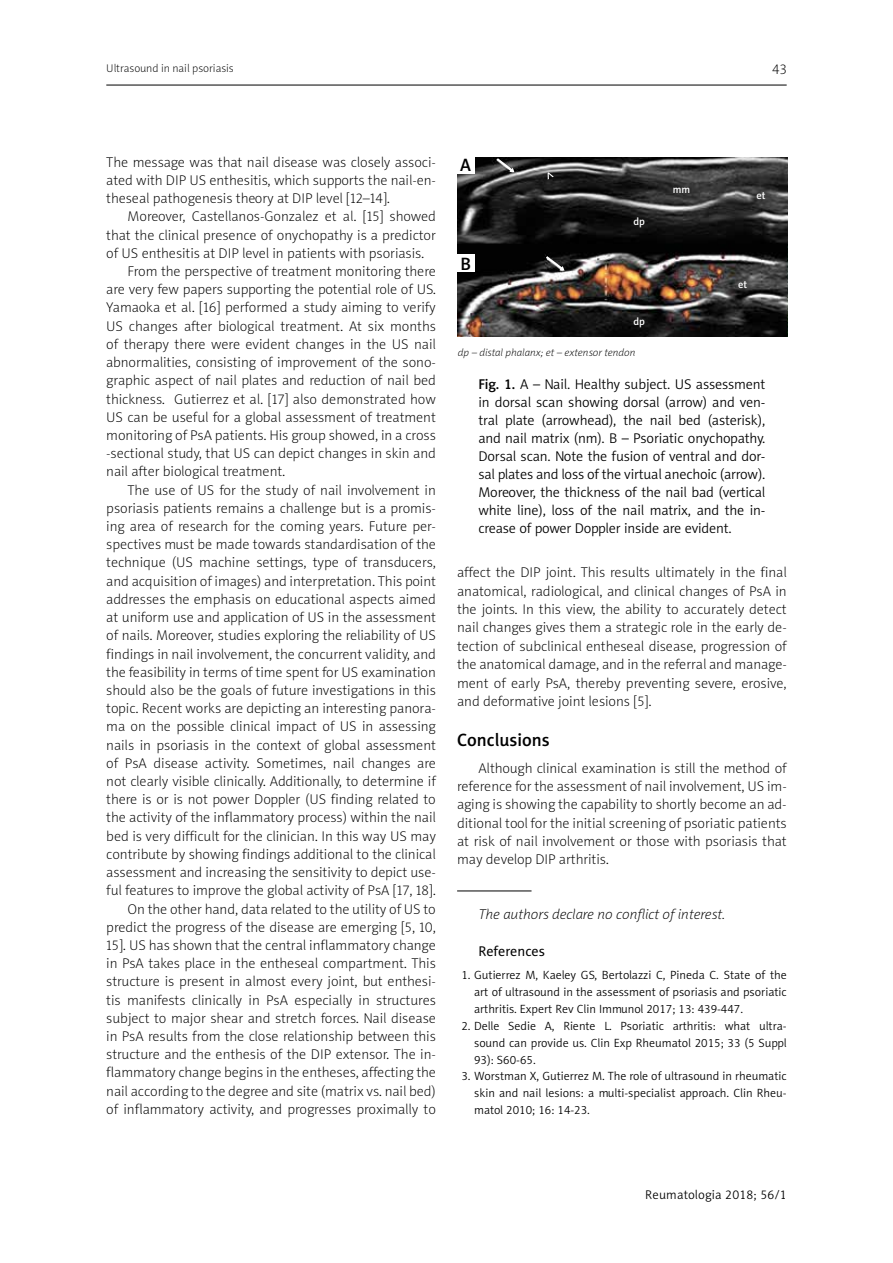
<style>
.page{position:relative;width:893px;height:1263px;background:#fff}
.page>*{position:absolute;margin:0;border:0;box-sizing:border-box;transform-origin:0 0}
.t1{font:18px "Naomi Sans EFN Medium";color:#000}
.t2{font:14.25px/18.3px "Naomi Sans EFN Thin";color:#000;text-align:justify}
.t3{font:14.25px/18px "Naomi Sans EFN Light";letter-spacing:-.01em;color:#000;text-align:justify}
.t4{font:italic 14.25px "Naomi Sans EFN Thin";color:#000}
.t5{font:14.25px "Naomi Sans EFN";color:#000}
.t6{font:12.75px "Naomi Sans EFN Light";letter-spacing:.015em;color:#000}
.t7{font:12px/16.8px "Naomi Sans EFN Light";color:#000;text-align:justify}
.t8{font:11.25px "Naomi Sans EFN Thin";color:#000}
.t9{font:italic 10.5px "Naomi Sans EFN Thin";color:#000}
.t10{font:10.5px "Naomi Sans EFN Medium";color:#fff}
.s1{font-family:"Naomi Sans EFN Medium"}
</style>
<div class="page">
<hr style="left:106px;top:85px;width:681px;height:1px;background:#000">
<hr style="left:457px;top:891px;width:74px;height:1px;background:#000">
<img style="left:458px;top:157px;width:329px;height:179px">
<svg style="left:548px;top:172px;width:6px;height:8px"></svg>
<img style="left:497px;top:158px;width:17px;height:14px">
<img style="left:546px;top:256px;width:18px;height:15px">
<div style="left:457px;top:156px;width:17px;height:17px;background:#fff"></div>
<div style="left:457px;top:255px;width:17px;height:17px;background:#fff"></div>
<p class="t8" style="left:106px;top:62px;width:129px">Ultrasound in nail psoriasis</p>
<p class="t2" style="left:772px;top:60px;width:16px">43</p>
<p class="t2" style="left:106px;top:153px;width:331px">The message was that nail disease was closely associ&shy;ated with DIP US enthesitis, which supports the nail-en&shy;theseal pathogenesis theory at DIP level [12–14].</p>
<p class="t2" style="left:128px;top:208px;width:310px">Moreover, Castellanos-Gonzalez et al. [15] showed</p>
<p class="t2" style="left:106px;top:226px;width:331px">that the clinical presence of onychopathy is a predictor</p>
<p class="t2" style="left:106px;top:244px;width:319px">of US enthesitis at DIP level in patients with psoriasis.</p>
<p class="t2" style="left:128px;top:262px;width:310px">From the perspective of treatment monitoring there</p>
<p class="t2" style="left:106px;top:280px;width:331px">are very few papers supporting the potential role of US.</p>
<p class="t2" style="left:106px;top:299px;width:331px">Yamaoka et al. [16] performed a study aiming to verify</p>
<p class="t2" style="left:106px;top:317px;width:331px">US changes after biological treatment. At six months</p>
<p class="t2" style="left:106px;top:335px;width:331px">of therapy there were evident changes in the US nail</p>
<p class="t2" style="left:106px;top:353px;width:331px">abnormalities, consisting of improvement of the sono-</p>
<p class="t2" style="left:106px;top:371px;width:331px">graphic aspect of nail plates and reduction of nail bed</p>
<p class="t2" style="left:106px;top:390px;width:331px">thickness. Gutierrez et al. [17] also demonstrated how</p>
<p class="t2" style="left:106px;top:408px;width:331px">US can be useful for a global assessment of treatment</p>
<p class="t2" style="left:106px;top:426px;width:331px">monitoring of PsA patients. His group showed, in a cross</p>
<p class="t2" style="left:106px;top:444px;width:331px">-sectional study, that US can depict changes in skin and</p>
<p class="t2" style="left:106px;top:463px;width:180px">nail after biological treatment.</p>
<p class="t2" style="left:128px;top:481px;width:310px">The use of US for the study of nail involvement in</p>
<p class="t2" style="left:106px;top:499px;width:331px">psoriasis patients remains a challenge but is a promis-</p>
<p class="t2" style="left:106px;top:517px;width:331px">ing area of research for the coming years. Future per-</p>
<p class="t2" style="left:106px;top:535px;width:331px">spectives must be made towards standardisation of the</p>
<p class="t2" style="left:106px;top:554px;width:331px">technique (US machine settings, type of transducers,</p>
<p class="t2" style="left:106px;top:572px;width:331px">and acquisition of images) and interpretation. This point</p>
<p class="t2" style="left:106px;top:590px;width:331px">addresses the emphasis on educational aspects aimed</p>
<p class="t2" style="left:106px;top:608px;width:331px">at uniform use and application of US in the assessment</p>
<p class="t2" style="left:106px;top:626px;width:331px">of nails. Moreover, studies exploring the reliability of US</p>
<p class="t2" style="left:106px;top:645px;width:331px">findings in nail involvement, the concurrent validity, and</p>
<p class="t2" style="left:106px;top:663px;width:331px">the feasibility in terms of time spent for US examination</p>
<p class="t2" style="left:106px;top:681px;width:331px">should also be the goals of future investigations in this</p>
<p class="t2" style="left:106px;top:699px;width:331px">topic. Recent works are depicting an interesting panora-</p>
<p class="t2" style="left:106px;top:717px;width:331px">ma on the possible clinical impact of US in assessing</p>
<p class="t2" style="left:106px;top:736px;width:331px">nails in psoriasis in the context of global assessment</p>
<p class="t2" style="left:106px;top:754px;width:331px">of PsA disease activity. Sometimes, nail changes are</p>
<p class="t2" style="left:106px;top:772px;width:331px">not clearly visible clinically. Additionally, to determine if</p>
<p class="t2" style="left:106px;top:790px;width:331px">there is or is not power Doppler (US finding related to</p>
<p class="t2" style="left:106px;top:809px;width:331px">the activity of the inflammatory process) within the nail</p>
<p class="t2" style="left:106px;top:827px;width:331px">bed is very difficult for the clinician. In this way US may</p>
<p class="t2" style="left:106px;top:845px;width:331px">contribute by showing findings additional to the clinical</p>
<p class="t2" style="left:106px;top:863px;width:331px">assessment and increasing the sensitivity to depict use-</p>
<p class="t2" style="left:106px;top:881px;width:331px">ful features to improve the global activity of PsA [17, 18].</p>
<p class="t2" style="left:128px;top:900px;width:310px">On the other hand, data related to the utility of US to</p>
<p class="t2" style="left:106px;top:918px;width:331px">predict the progress of the disease are emerging [5, 10,</p>
<p class="t2" style="left:106px;top:936px;width:331px">15]. US has shown that the central inflammatory change</p>
<p class="t2" style="left:106px;top:954px;width:331px">in PsA takes place in the entheseal compartment. This</p>
<p class="t2" style="left:106px;top:972px;width:331px">structure is present in almost every joint, but enthesi-</p>
<p class="t2" style="left:106px;top:991px;width:331px">tis manifests clinically in PsA especially in structures</p>
<p class="t2" style="left:106px;top:1009px;width:331px">subject to major shear and stretch forces. Nail disease</p>
<p class="t2" style="left:106px;top:1027px;width:331px">in PsA results from the close relationship between this</p>
<p class="t2" style="left:106px;top:1045px;width:331px">structure and the enthesis of the DIP extensor. The in-</p>
<p class="t2" style="left:106px;top:1063px;width:331px">flammatory change begins in the entheses, affecting the</p>
<p class="t2" style="left:106px;top:1082px;width:331px">nail according to the degree and site (matrix vs. nail bed)</p>
<p class="t2" style="left:106px;top:1100px;width:331px">of inflammatory activity, and progresses proximally to</p>
<p class="t1" style="left:460px;top:155px;width:12px">A</p>
<p class="t1" style="left:460px;top:253px;width:12px">B</p>
<p class="t10" style="left:633px;top:216px;width:13px">dp</p>
<p class="t10" style="left:633px;top:315px;width:13px">dp</p>
<p class="t9" style="left:458px;top:347px;width:179px">dp – distal phalanx; et – extensor tendon</p>
<p class="t10" style="left:673px;top:183px;width:19px">mm</p>
<p class="t10" style="left:756px;top:190px;width:11px">et</p>
<p class="t10" style="left:738px;top:278px;width:11px">et</p>
<p class="t3" style="left:478px;top:375px;width:289px"><span class="s1">Fig. 1.</span> A – Nail. Healthy subject. US assessment in dorsal scan showing dorsal (arrow) and ven&shy;tral plate (arrowhead), the nail bed (asterisk), and nail matrix (nm). B – Psoriatic onychopathy.<br>Dorsal scan. Note the fusion of ventral and dor&shy;sal plates and loss of the virtual anechoic (arrow).<br>Moreover, the thickness of the nail bad (vertical white line), loss of the nail matrix, and the in&shy;crease of power Doppler inside are evident.</p>
<p class="t2" style="left:457px;top:563px;width:331px">affect the DIP joint. This results ultimately in the final anatomical, radiological, and clinical changes of PsA in the joints. In this view, the ability to accurately detect nail changes gives them a strategic role in the early de&shy;tection of subclinical entheseal disease, progression of the anatomical damage, and in the referral and manage&shy;ment of early PsA, thereby preventing severe, erosive, and deformative joint lesions [5].</p>
<p class="t1" style="left:457px;top:729px;width:94px">Conclusions</p>
<p class="t2" style="left:457px;top:759px;width:331px;text-indent:21px">Although clinical examination is still the method of reference for the assessment of nail involvement, US im&shy;aging is showing the capability to shortly become an ad&shy;ditional tool for the initial screening of psoriatic patients at risk of nail involvement or those with psoriasis that may develop DIP arthritis.</p>
<p class="t4" style="left:478px;top:906px;width:248px">The authors declare no conflict of interest.</p>
<p class="t5" style="left:478px;top:942px;width:68px">References</p>
<p class="t7" style="left:474px;top:967px;width:314px;text-indent:-13px">1. Gutierrez M, Kaeley GS, Bertolazzi C, Pineda C. State of the art of ultrasound in the assessment of psoriasis and psoriatic arthritis. Expert Rev Clin Immunol 2017; 13: 439-447.</p>
<p class="t7" style="left:474px;top:1017px;width:314px;text-indent:-13px">2. Delle Sedie A, Riente L. Psoriatic arthritis: what ultra&shy;sound can provide us. Clin Exp Rheumatol 2015; 33 (5 Suppl 93): S60-65.</p>
<p class="t7" style="left:474px;top:1068px;width:314px;text-indent:-13px">3. Worstman X, Gutierrez M. The role of ultrasound in rheumatic skin and nail lesions: a multi-specialist approach. Clin Rheu&shy;matol 2010; 16: 14-23.</p>
<p class="t6" style="left:645px;top:1187px;width:143px">Reumatologia 2018; 56/1</p>
</div>
